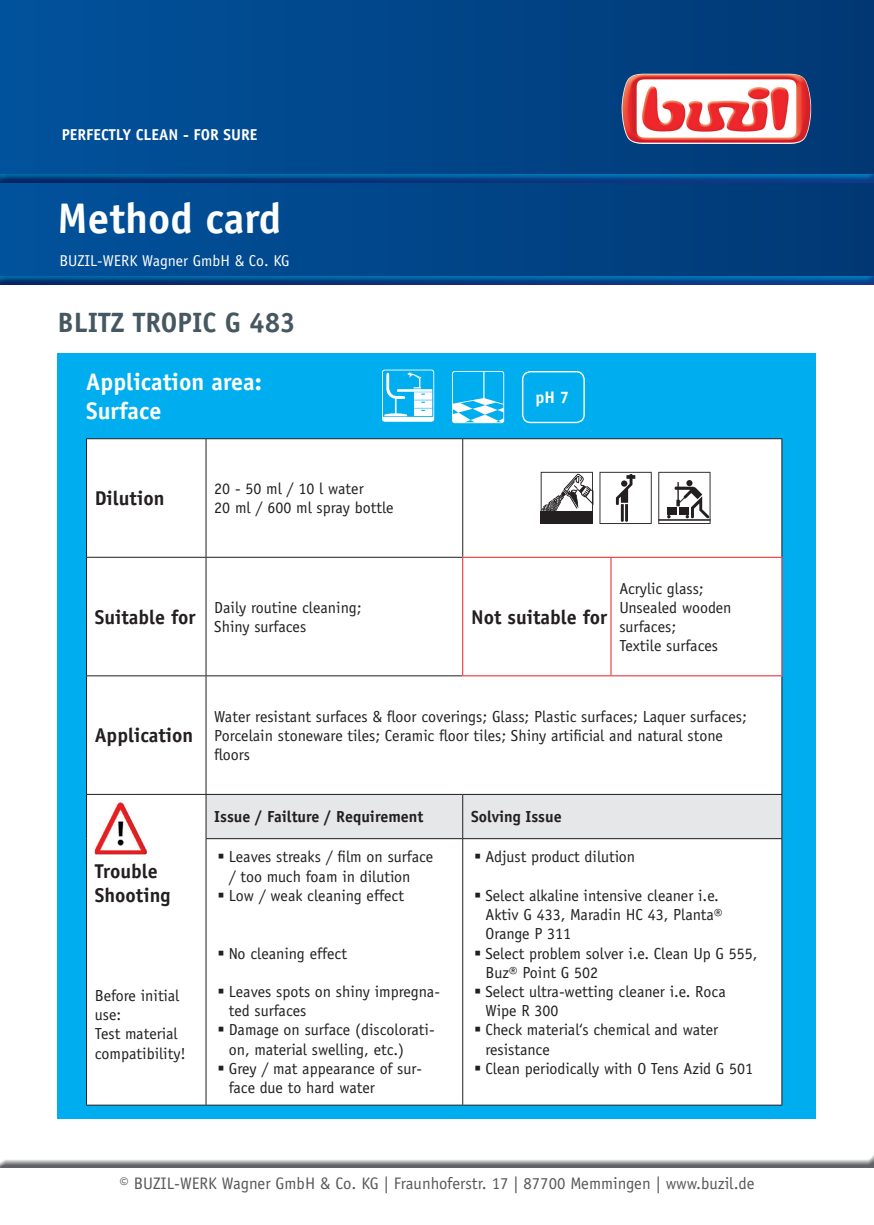
<style>
.page{position:relative;width:874px;height:1225px;background:#fff}
.page>*{position:absolute;margin:0;border:0;box-sizing:border-box;transform-origin:0 0}
.t1{font:700 42.8px "Officina Sans Std";color:#fdfdfd}
.t2{font:700 28px "Officina Sans Std";color:#455760}
.t3{font:700 24px/28.8px "Officina Sans Std";color:#fff}
.t4{font:700 20px/24px "Officina Sans Std";color:#231f20}
.t5{font:16.8px "Officina Sans Std";color:#57585a}
.t6{font:700 16.8px "Officina Sans Std";color:#fff}
.t7{font:16px/19.2px "Officina Sans Std";color:#231f20}
.t8{font:700 16px "Officina Sans Std";color:#231f20}
.t9{font:15.8px "Officina Sans Std";color:#fffefc}
.t10{font:700 15.8px "Officina Sans Std";color:#fffefc}
</style>
<div class="page">
<div style="left:58px;top:353px;width:757px;height:765px;background:#00aeef"></div>
<svg style="left:0;top:0;width:873px;height:276px;background:#014588"></svg>
<img style="left:0;top:174px;width:873px;height:8px">
<img style="left:0;top:276px;width:873px;height:8px">
<img style="left:0;top:1156px;width:873px;height:11px">
<img style="left:621px;top:74px;width:189px;height:70px">
<div style="left:87px;top:439px;width:694px;height:665px;background:#fff"></div>
<div style="left:206px;top:795px;width:575px;height:43px;background:#e6e7e9"></div>
<hr style="left:205px;top:439px;width:1px;height:118px;background:#231f20">
<hr style="left:462px;top:439px;width:1px;height:118px;background:#231f20">
<hr style="left:205px;top:557px;width:1px;height:118px;background:#231f20">
<hr style="left:205px;top:676px;width:1px;height:118px;background:#231f20">
<hr style="left:205px;top:794px;width:1px;height:44px;background:#231f20">
<hr style="left:462px;top:794px;width:1px;height:44px;background:#231f20">
<hr style="left:205px;top:839px;width:1px;height:265px;background:#231f20">
<hr style="left:462px;top:839px;width:1px;height:265px;background:#231f20">
<hr style="left:781px;top:439px;width:1px;height:118px;background:#231f20">
<hr style="left:781px;top:676px;width:1px;height:118px;background:#231f20">
<hr style="left:781px;top:794px;width:1px;height:44px;background:#231f20">
<hr style="left:781px;top:839px;width:1px;height:265px;background:#231f20">
<hr style="left:86px;top:438px;width:120px;height:1px;background:#231f20">
<hr style="left:86px;top:439px;width:1px;height:118px;background:#231f20">
<hr style="left:206px;top:438px;width:256px;height:1px;background:#231f20">
<hr style="left:462px;top:438px;width:148px;height:1px;background:#231f20">
<hr style="left:610px;top:438px;width:171px;height:1px;background:#231f20">
<hr style="left:86px;top:557px;width:120px;height:1px;background:#231f20">
<hr style="left:86px;top:557px;width:1px;height:118px;background:#231f20">
<hr style="left:206px;top:557px;width:256px;height:1px;background:#231f20">
<hr style="left:86px;top:675px;width:120px;height:1px;background:#231f20">
<hr style="left:86px;top:676px;width:1px;height:118px;background:#231f20">
<hr style="left:206px;top:675px;width:256px;height:1px;background:#231f20">
<hr style="left:86px;top:794px;width:120px;height:1px;background:#231f20">
<hr style="left:86px;top:794px;width:1px;height:44px;background:#231f20">
<hr style="left:206px;top:794px;width:256px;height:1px;background:#231f20">
<hr style="left:462px;top:794px;width:148px;height:1px;background:#231f20">
<hr style="left:610px;top:794px;width:171px;height:1px;background:#231f20">
<hr style="left:86px;top:838px;width:1px;height:266px;background:#231f20">
<hr style="left:205px;top:838px;width:257px;height:1px;background:#231f20">
<hr style="left:462px;top:838px;width:148px;height:1px;background:#231f20">
<hr style="left:610px;top:838px;width:171px;height:1px;background:#231f20">
<hr style="left:86px;top:1104px;width:120px;height:1px;background:#231f20">
<hr style="left:206px;top:1104px;width:256px;height:1px;background:#231f20">
<hr style="left:462px;top:1104px;width:148px;height:1px;background:#231f20">
<hr style="left:610px;top:1104px;width:171px;height:1px;background:#231f20">
<hr style="left:462px;top:557px;width:148px;height:1px;background:#ee1d23">
<hr style="left:462px;top:558px;width:1px;height:117px;background:#ee1d23">
<hr style="left:610px;top:557px;width:172px;height:1px;background:#ee1d23">
<hr style="left:610px;top:558px;width:1px;height:117px;background:#ee1d23">
<hr style="left:781px;top:558px;width:1px;height:117px;background:#ee1d23">
<hr style="left:462px;top:675px;width:148px;height:1px;background:#ee1d23">
<hr style="left:610px;top:675px;width:172px;height:1px;background:#ee1d23">
<svg style="left:540px;top:472px;width:53px;height:52px;background:#9c9a9b"></svg>
<svg style="left:599px;top:472px;width:52px;height:52px;background:#d8d7d8"></svg>
<svg style="left:658px;top:472px;width:52px;height:52px;background:#c0bfbf"></svg>
<img style="left:95px;top:802px;width:52px;height:52px">
<svg style="left:382px;top:369px;width:52px;height:53px"></svg>
<div style="left:521px;top:371px;width:63px;height:52px;border:1px solid #fff;border-radius:8px"></div>
<svg style="left:452px;top:371px;width:52px;height:52px"></svg>
<p class="t10" style="left:62px;top:125px;width:197px">PERFECTLY CLEAN - FOR SURE</p>
<h1 class="t1" style="left:58px;top:192px;width:225px">Method card</h1>
<p class="t9" style="left:59px;top:251px;width:232px">BUZIL-WERK Wagner GmbH &amp; Co. KG</p>
<h2 class="t2" style="left:58px;top:305px;width:239px">BLITZ TROPIC G 483</h2>
<h3 class="t3" style="left:86px;top:367px;width:177px">Application area:<br>Surface</h3>
<p class="t4" style="left:95px;top:486px;width:71px">Dilution</p>
<p class="t7" style="left:214px;top:479px;width:181px">20 - 50 ml / 10 l water<br>20 ml / 600 ml spray bottle</p>
<p class="t6" style="left:535px;top:387px;width:35px">pH 7</p>
<p class="t4" style="left:95px;top:605px;width:102px">Suitable for</p>
<p class="t7" style="left:214px;top:598px;width:149px">Daily routine cleaning;<br>Shiny surfaces</p>
<p class="t4" style="left:471px;top:605px;width:137px">Not suitable for</p>
<p class="t7" style="left:619px;top:578px;width:114px">Acrylic glass;<br>Unsealed wooden surfaces;<br>Textile surfaces</p>
<p class="t4" style="left:95px;top:723px;width:100px">Application</p>
<p class="t4" style="left:95px;top:859px;width:77px">Trouble<br>Shooting</p>
<p class="t7" style="left:95px;top:986px;width:92px">Before initial use:<br>Test material compatibility!</p>
<p class="t7" style="left:214px;top:707px;width:533px">Water resistant surfaces &amp; floor coverings; Glass; Plastic surfaces; Laquer surfaces;<br>Porcelain stoneware tiles; Ceramic floor tiles; Shiny artificial and natural stone floors</p>
<p class="t8" style="left:214px;top:807px;width:210px">Issue / Failture / Requirement</p>
<p class="t8" style="left:470px;top:807px;width:92px">Solving Issue</p>
<p class="t7" style="left:228px;top:847px;width:206px;text-indent:-11px">▪ Leaves streaks / film on surface / too much foam in dilution</p>
<p class="t7" style="left:217px;top:886px;width:188px">▪ Low / weak cleaning effect</p>
<p class="t7" style="left:474px;top:847px;width:163px">▪ Adjust product dilution</p>
<p class="t7" style="left:485px;top:886px;width:239px;text-indent:-11px">▪ Select alkaline intensive cleaner i.e.<br>Aktiv G 433, Maradin HC 43, Planta®<br>Orange P 311</p>
<p class="t7" style="left:485px;top:943px;width:273px;text-indent:-11px">▪ Select problem solver i.e. Clean Up G 555,<br>Buz® Point G 502</p>
<p class="t7" style="left:485px;top:982px;width:242px;text-indent:-11px">▪ Select ultra-wetting cleaner i.e. Roca<br>Wipe R 300</p>
<p class="t7" style="left:485px;top:1020px;width:234px;text-indent:-11px">▪ Check material‘s chemical and water resistance</p>
<p class="t7" style="left:474px;top:1058px;width:280px">▪ Clean periodically with O Tens Azid G 501</p>
<p class="t7" style="left:217px;top:943px;width:131px">▪ No cleaning effect</p>
<p class="t7" style="left:228px;top:982px;width:213px;text-indent:-11px">▪ Leaves spots on shiny impregna&shy;ted surfaces</p>
<p class="t7" style="left:228px;top:1020px;width:207px;text-indent:-11px">▪ Damage on surface (discolorati&shy;on, material swelling, etc.)</p>
<p class="t7" style="left:228px;top:1058px;width:195px;text-indent:-11px">▪ Grey / mat appearance of sur&shy;face due to hard water</p>
<p class="t5" style="left:119px;top:1173px;width:636px">© BUZIL-WERK Wagner GmbH &amp; Co. KG | Fraunhoferstr. 17 | 87700 Memmingen | www.buzil.de</p>
</div>
